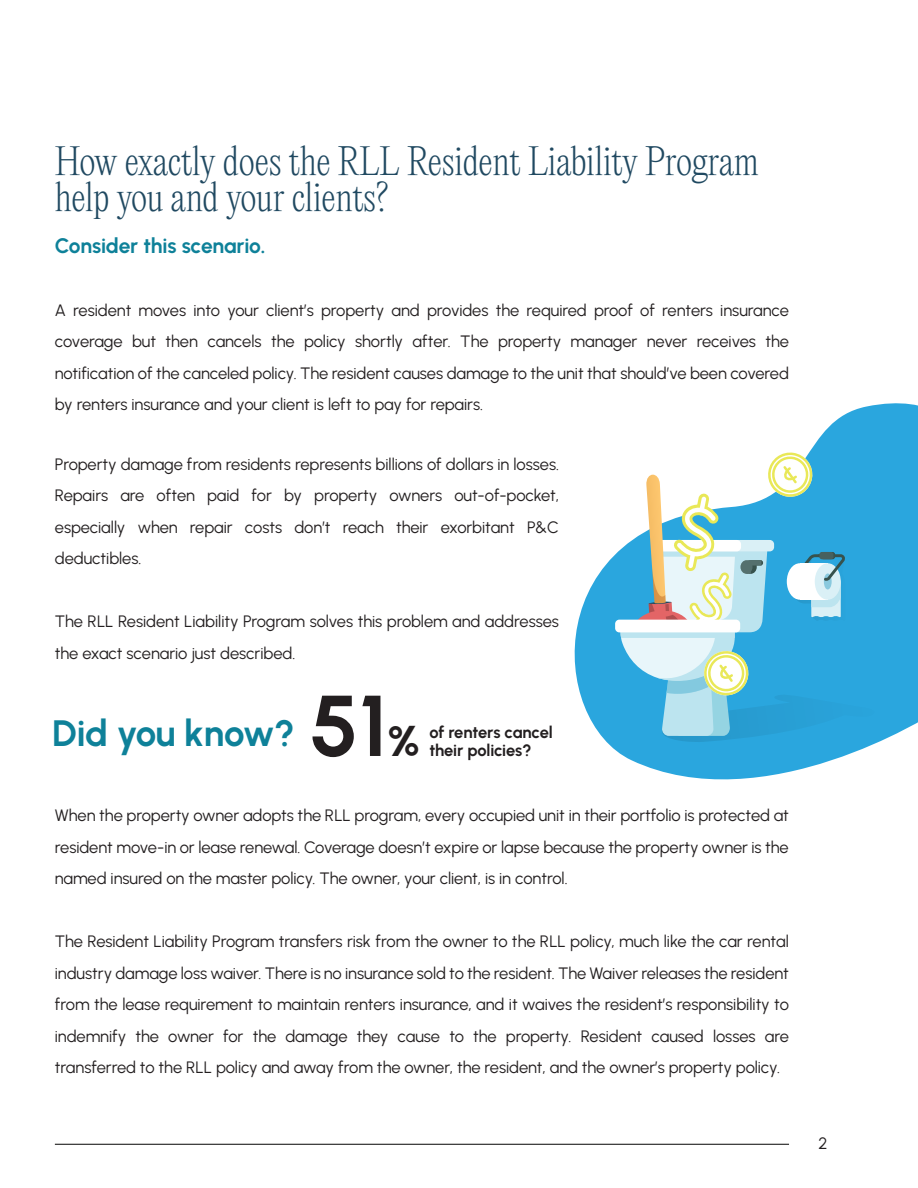
<style>
.page{position:relative;width:918px;height:1188px;background:#fff}
.page>*{position:absolute;margin:0;border:0;box-sizing:border-box;transform-origin:0 0}
.t1{font:700 86.1px "Urbanist";color:#231f20}
.t2{font:700 36.75px "Urbanist";letter-spacing:-.01em;color:#0e8199}
.t3{font:200 36px/36px "PP Editorial New";letter-spacing:-.01em;color:#204961}
.t4{font:700 21px "Urbanist";letter-spacing:-.01em;color:#0e8199}
.t5{font:16.5px/31.5px "Urbanist";letter-spacing:-.005em;color:#231f20;text-align:justify}
.t6{font:700 16.5px/18px "Urbanist";letter-spacing:-.01em;color:#231f20}
.s1{font-size:43.05px}
</style>
<div class="page">
<svg style="left:574px;top:403px;width:344px;height:377px;fill:#2aa6de"></svg>
<hr style="left:55px;top:1144px;width:734px;height:1px;background:#050504">
<div style="left:615px;top:620px;width:125px;height:12px;background:#fff;border-radius:4px"></div>
<svg style="left:621px;top:452px;width:254px;height:290px"></svg>
<h3 class="t3" style="left:55px;top:143px;width:706px">How exactly does the RLL Resident Liability Program help you and your clients?</h3>
<p class="t4" style="left:55px;top:231px;width:212px">Consider this scenario.</p>
<p class="t5" style="left:55px;top:294px;width:736px">A resident moves into your client’s property and provides the required proof of renters insurance coverage but then cancels the policy shortly after. The property manager never receives the notification of the canceled policy. The resident causes damage to the unit that should’ve been covered by renters insurance and your client is left to pay for repairs.</p>
<p class="t5" style="left:55px;top:448px;width:506px">Property damage from residents represents billions of dollars in losses.<br>Repairs are often paid for by property owners out-of-pocket, especially when repair costs don’t reach their exorbitant P&amp;C deductibles.</p>
<p class="t5" style="left:55px;top:605px;width:506px">The RLL Resident Liability Program solves this problem and addresses the exact scenario just described.</p>
<h2 class="t2" style="left:52px;top:709px;width:244px">Did you know?</h2>
<h1 class="t1" style="left:309px;top:669px;width:112px">51<span class="s1">%</span></h1>
<p class="t6" style="left:429px;top:723px;width:125px">of renters cancel their policies?</p>
<p class="t5" style="left:55px;top:799px;width:736px">When the property owner adopts the RLL program, every occupied unit in their portfolio is protected at resident move-in or lease renewal. Coverage doesn’t expire or lapse because the property owner is the named insured on the master policy. The owner, your client, is in control.</p>
<p class="t5" style="left:55px;top:925px;width:736px">The Resident Liability Program transfers risk from the owner to the RLL policy, much like the car rental industry damage loss waiver. There is no insurance sold to the resident. The Waiver releases the resident from the lease requirement to maintain renters insurance, and it waives the resident’s responsibility to indemnify the owner for the damage they cause to the property. Resident caused losses are transferred to the RLL policy and away from the owner, the resident, and the owner’s property policy.</p>
<p class="t5" style="left:818px;top:1127px;width:10px">2</p>
</div>
